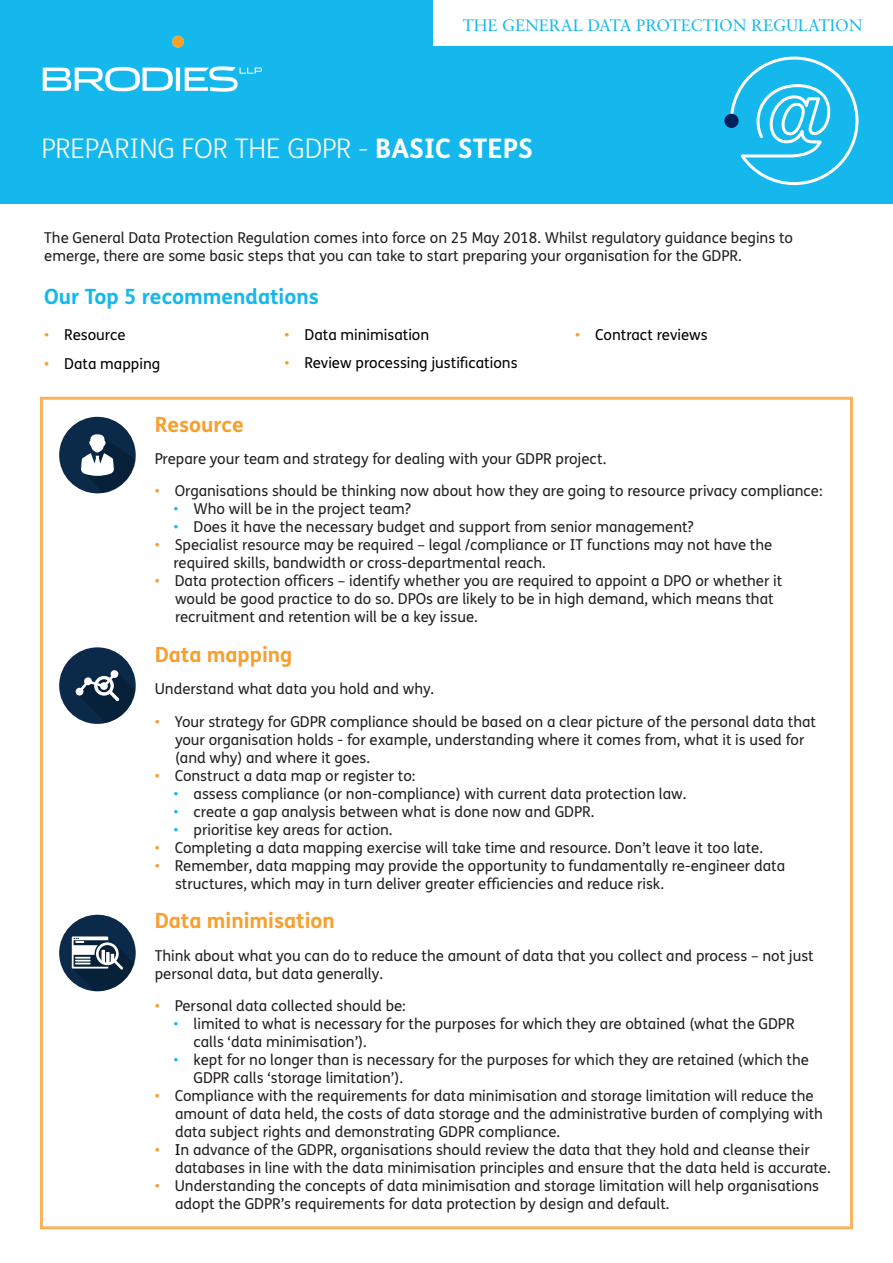
<style>
.page{position:relative;width:893px;height:1263px;background:#fff}
.page>*{position:absolute;margin:0;border:0;box-sizing:border-box;transform-origin:0 0}
.t1{font:300 27px "FS Me";color:#fff}
.t2{font:700 21px "FS Me";color:#f89f2d}
.t3{font:700 21px "FS Me";color:#14b8ec}
.t4{font:16.5px "Sabon LT Std";color:#14b8ec}
.t5{font:15px/18px "FS Me";color:#231f20}
.t6{font:15px "FS Me";color:#000001}
.s1{font-weight:700}
.s2{color:#f89f2d}
.s3{font-weight:300;color:#14b8ec}
.s4{font-weight:300;color:#fff}
.s5{color:#000}
</style>
<div class="page">
<div style="left:0;top:0;width:893px;height:203px;background:#14b8ec"></div>
<img style="left:42px;top:35px;width:220px;height:56px">
<svg style="left:728px;top:56px;width:131px;height:130px"></svg>
<div style="left:724px;top:114px;width:15px;height:14px;background:#00215d;border-radius:50%"></div>
<div style="left:64px;top:963px;width:63px;height:63px;border:3px solid #fff;border-radius:50%"></div>
<div style="left:59px;top:647px;width:77px;height:77px;background:#0b2a49;border-radius:50%"></div>
<svg style="left:76px;top:670px;width:59px;height:53px"></svg>
<div style="left:59px;top:417px;width:77px;height:76px;background:#0b2a49;border-radius:50%"></div>
<svg style="left:81px;top:434px;width:55px;height:59px"></svg>
<div style="left:434px;top:0;width:459px;height:46px;background:#fff"></div>
<div style="left:59px;top:915px;width:77px;height:76px;background:#0b2a49;border-radius:50%"></div>
<svg style="left:72px;top:936px;width:62px;height:69px"></svg>
<p class="t4" style="left:463px;top:15px;width:401px">THE GENERAL DATA PROTECTION REGULATION</p>
<h1 class="t1" style="left:41px;top:130px;width:493px">PREPARING FOR THE GDPR - <span class="s1">BASIC STEPS</span></h1>
<p class="t5" style="left:44px;top:229px;width:750px">The General Data Protection Regulation comes into force on 25 May 2018. Whilst regulatory guidance begins to emerge, there are some basic steps that you can take to start preparing your organisation for the GDPR.</p>
<h2 class="t3" style="left:44px;top:281px;width:276px">Our Top 5 recommendations</h2>
<p class="t6" style="left:44px;top:325px;width:83px"><span class="s2">•</span> Resource</p>
<p class="t6" style="left:44px;top:353px;width:118px"><span class="s2">•</span> Data mapping</p>
<p class="t6" style="left:284px;top:324px;width:146px"><span class="s2">•</span> Data minimisation</p>
<p class="t6" style="left:284px;top:353px;width:235px"><span class="s2">•</span> Review processing justifications</p>
<p class="t6" style="left:575px;top:324px;width:134px"><span class="s2">•</span> Contract reviews</p>
<h2 class="t2" style="left:155px;top:408px;width:90px">Resource</h2>
<p class="t5" style="left:155px;top:449px;width:453px">Prepare your team and strategy for dealing with your GDPR project.</p>
<p class="t5" style="left:155px;top:482px;width:669px"><span class="s2">•</span> Organisations should be thinking now about how they are going to resource privacy compliance:</p>
<p class="t5" style="left:173px;top:500px;width:239px"><span class="s3">•</span> Who will be in the project team?</p>
<p class="t5" style="left:173px;top:518px;width:522px"><span class="s3">•</span> Does it have the necessary budget and support from senior management?</p>
<p class="t5" style="left:173px;top:536px;width:600px;text-indent:-19px"><span class="s2">•</span> Specialist resource may be required – legal /compliance or IT functions may not have the required skills, bandwidth or cross-departmental reach.</p>
<p class="t5" style="left:175px;top:572px;width:609px;text-indent:-20px"><span class="s2">•</span> Data protection officers – identify whether you are required to appoint a DPO or whether it would be good practice to do so. DPOs are likely to be in high demand, which means that recruitment and retention will be a key issue.</p>
<h2 class="t2" style="left:155px;top:638px;width:139px">Data mapping</h2>
<p class="t5" style="left:155px;top:680px;width:281px">Understand what data you hold and why.</p>
<p class="t5" style="left:175px;top:712px;width:643px;text-indent:-20px"><span class="s2">•</span> Your strategy for GDPR compliance should be based on a clear picture of the personal data that your organisation holds - for example, understanding where it comes from, what it is used for (and why) and where it goes.</p>
<p class="t5" style="left:155px;top:766px;width:262px"><span class="s2">•</span> Construct a data map or register to:</p>
<p class="t5" style="left:173px;top:784px;width:514px"><span class="s3">•</span> assess compliance (or non-compliance) with current data protection law.</p>
<p class="t5" style="left:173px;top:802px;width:422px"><span class="s3">•</span> create a gap analysis between what is done now and GDPR.</p>
<p class="t5" style="left:173px;top:820px;width:221px"><span class="s3">•</span> prioritise key areas for action.</p>
<p class="t5" style="left:155px;top:838px;width:610px"><span class="s2">•</span> Completing a data mapping exercise will take time and resource. Don’t leave it too late.</p>
<p class="t5" style="left:175px;top:856px;width:612px;text-indent:-20px"><span class="s2">•</span> Remember, data mapping may provide the opportunity to fundamentally re-engineer data structures, which may in turn deliver greater efficiencies and reduce risk.</p>
<h2 class="t2" style="left:155px;top:905px;width:182px">Data minimisation</h2>
<p class="t5" style="left:155px;top:946px;width:661px">Think about what you can do to reduce the amount of data that you collect and process – not just personal data, but data generally.</p>
<p class="t5" style="left:155px;top:997px;width:253px"><span class="s2">•</span> Personal data collected should be:</p>
<p class="t5" style="left:173px;top:1015px;width:623px"><span class="s3">•</span> limited to what is necessary for the purposes for which they are obtained (what the GDPR</p>
<p class="t5" style="left:173px;top:1033px;width:195px"><span class="s4">•</span> calls ‘data minimisation’).</p>
<p class="t5" style="left:173px;top:1051px;width:637px"><span class="s3">•</span> kept for no longer than is necessary for the purposes for which they are retained (which the</p>
<p class="t5" style="left:173px;top:1069px;width:231px"><span class="s4">•</span> GDPR calls ‘storage limitation’).</p>
<p class="t5" style="left:175px;top:1087px;width:650px;text-indent:-20px"><span class="s2">•</span> Compliance with the requirements for data minimisation and storage limitation will reduce the amount of data held, the costs of data storage and the administrative burden of complying with data subject rights and demonstrating GDPR compliance.</p>
<p class="t5" style="left:175px;top:1141px;width:657px;text-indent:-20px"><span class="s2">•</span> <span class="s5">I</span>n advance of the GDPR, organisations should review the data that they hold and cleanse their databases in line with the data minimisation principles and ensure that the data held is accurate.</p>
<p class="t5" style="left:175px;top:1177px;width:646px;text-indent:-20px"><span class="s2">•</span> Understanding the concepts of data minimisation and storage limitation will help organisations adopt the GDPR’s requirements for data protection by design and default.</p>
</div>
